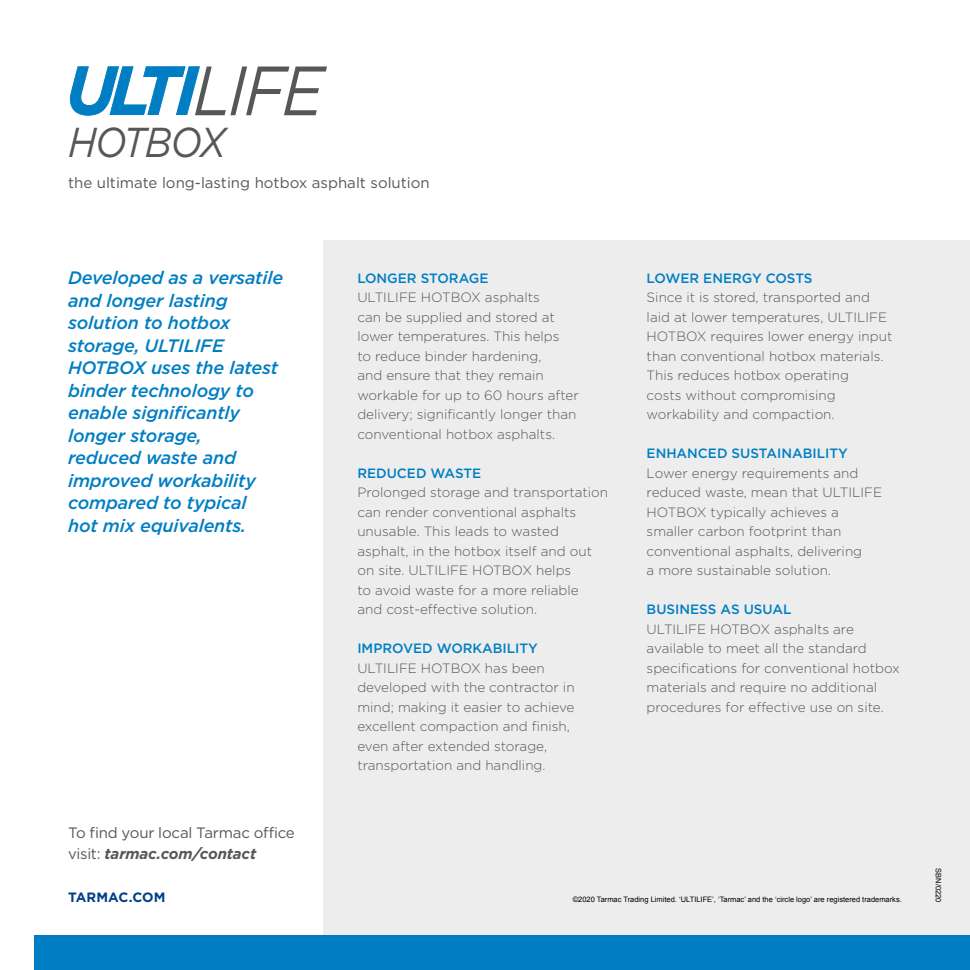
<style>
.page{position:relative;width:970px;height:970px;background:#fff}
.page>*{position:absolute;margin:0;border:0;box-sizing:border-box;transform-origin:0 0}
.t1{font:italic 69.6px "Gotham";color:#575756;scale:.9 1}
.t2{font:italic 41.7px "Gotham";letter-spacing:-.04em;color:#575756;scale:.9 1}
.t3{font:italic 500 18px/22.5px "Gotham";letter-spacing:-.01em;color:#007ec3}
.t4{font:15px/21px "Gotham";color:#575756}
.t5{font:300 13.5px/19.5px "Gotham";color:#575756}
.t6{font:500 13.5px "Gotham";color:#007ec3}
.t7{font:700 13.5px "Gotham";letter-spacing:.005em;color:#023f86}
.t8{font:7.5px "Arial";color:#000}
.s1{font-weight:700;font-style:italic}
</style>
<div class="page">
<div style="left:323px;top:240px;width:646px;height:709px;background:#ededed"></div>
<svg style="left:70px;top:66px;width:130px;height:50px"></svg>
<div style="left:34px;top:935px;width:935px;height:34px;background:#007ec3"></div>
<h1 class="t1" style="left:193px;top:46px;width:146px">LIFE</h1>
<h2 class="t2" style="left:68px;top:115px;width:177px">HOTBOX</h2>
<p class="t4" style="left:68px;top:172px;width:363px">the ultimate long-lasting hotbox asphalt solution</p>
<p class="t3" style="left:68px;top:266px;width:216px">Developed as a versatile and longer lasting solution to hotbox storage, ULTILIFE<br>HOTBOX uses the latest binder technology to enable significantly longer storage,<br>reduced waste and improved workability compared to typical<br>hot mix equivalents.</p>
<p class="t4" style="left:68px;top:822px;width:228px">To find your local Tarmac office visit: <span class="s1">tarmac.com/contact</span></p>
<p class="t6" style="left:357px;top:269px;width:132px">LONGER STORAGE</p>
<p class="t5" style="left:357px;top:287px;width:223px">ULTILIFE HOTBOX asphalts<br>can be supplied and stored at lower temperatures. This helps<br>to reduce binder hardening,<br>and ensure that they remain workable for up to 60 hours after delivery; significantly longer than conventional hotbox asphalts.</p>
<p class="t6" style="left:357px;top:464px;width:125px">REDUCED WASTE</p>
<p class="t5" style="left:357px;top:482px;width:252px">Prolonged storage and transportation can render conventional asphalts unusable. This leads to wasted asphalt, in the hotbox itself and out on site. ULTILIFE HOTBOX helps<br>to avoid waste for a more reliable<br>and cost-effective solution.</p>
<p class="t6" style="left:357px;top:639px;width:182px">IMPROVED WORKABILITY</p>
<p class="t5" style="left:357px;top:658px;width:219px">ULTILIFE HOTBOX has been developed with the contractor in mind; making it easier to achieve excellent compaction and finish, even after extended storage, transportation and handling.</p>
<p class="t6" style="left:646px;top:269px;width:167px">LOWER ENERGY COSTS</p>
<p class="t5" style="left:646px;top:287px;width:247px">Since it is stored, transported and laid at lower temperatures, ULTILIFE HOTBOX requires lower energy input than conventional hotbox materials.<br>This reduces hotbox operating<br>costs without compromising workability and compaction.</p>
<p class="t6" style="left:646px;top:444px;width:203px">ENHANCED SUSTAINABILITY</p>
<p class="t5" style="left:646px;top:463px;width:237px">Lower energy requirements and reduced waste, mean that ULTILIFE<br>HOTBOX typically achieves a smaller carbon footprint than conventional asphalts, delivering<br>a more sustainable solution.</p>
<p class="t6" style="left:646px;top:600px;width:146px">BUSINESS AS USUAL</p>
<p class="t5" style="left:646px;top:618px;width:255px">ULTILIFE HOTBOX asphalts are available to meet all the standard specifications for conventional hotbox materials and require no additional procedures for effective use on site.</p>
<p class="t7" style="left:68px;top:888px;width:99px">TARMAC.COM</p>
<p class="t8" style="left:572px;top:894px;width:330px">©2020 Tarmac Trading Limited. ‘ULTILIFE’, ‘Tarmac’ and the ‘circle logo’ are registered trademarks.</p>
<p class="t8" style="left:943px;top:868px;width:36px;rotate:90deg">SBN/0220</p>
</div>
